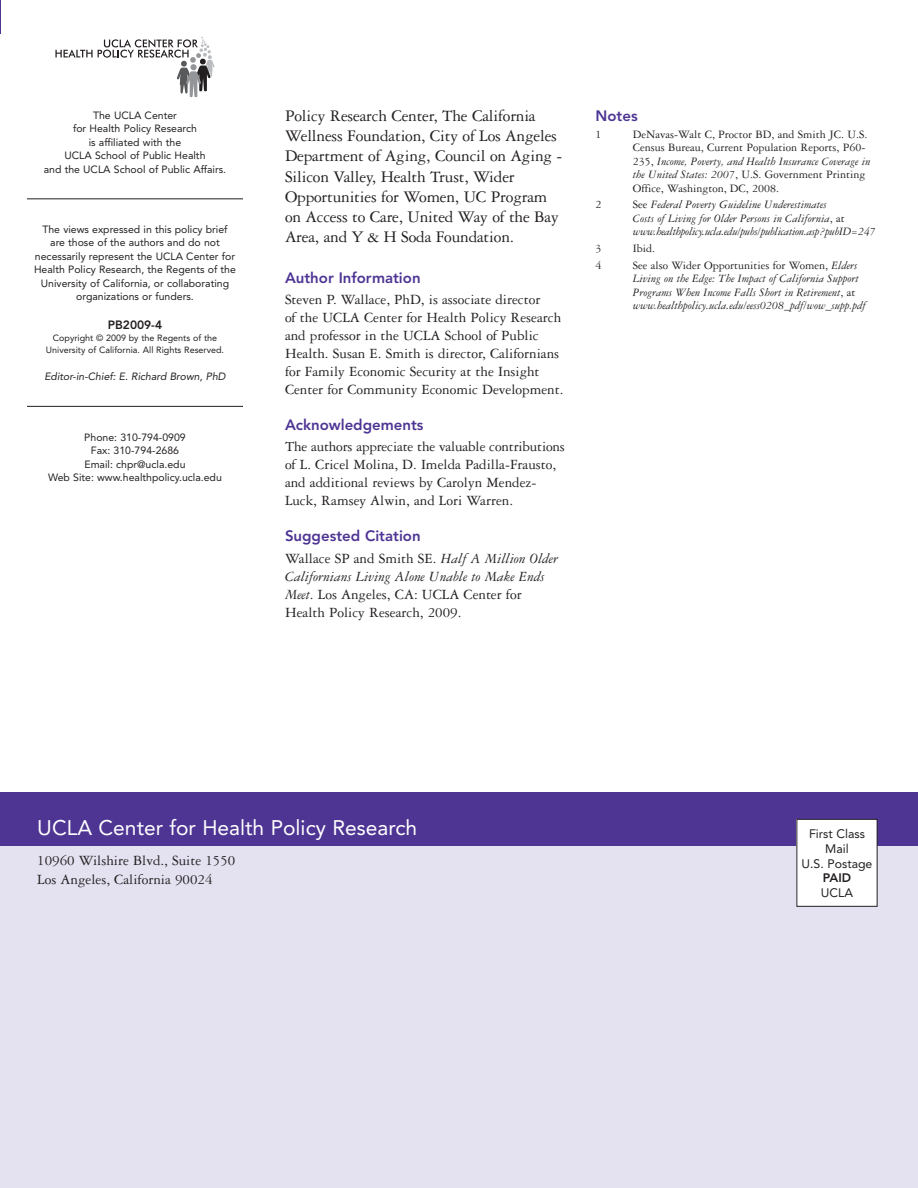
<style>
.page{position:relative;width:918px;height:1188px;background:#fff}
.page>*{position:absolute;margin:0;border:0;box-sizing:border-box;transform-origin:0 0}
.t1{font:21px "Avenir";color:#fff}
.t2{font:17.25px/20.2px "Garamond Three";letter-spacing:-.01em;color:#231f20}
.t3{font:15px/18px "Garamond Three";color:#231f20}
.t4{font:800 15px "Avenir";color:#4e3594}
.t5{font:12.3px/14.7px "Avenir";color:#231f20;text-align:center}
.t6{font:800 12.3px "Avenir";color:#231f20}
.t7{font:italic 12px/13.5px "Garamond Three";color:#231f20}
.t8{font:12px/13.5px "Garamond Three";color:#231f20}
.t9{font:800 12px "Avenir";color:#231f20}
.t10{font:10.5px/13.5px "Avenir";color:#231f20;text-align:center}
.t11{font:9px/12px "Avenir";color:#231f20;text-align:center}
.s1{font-style:italic}
.s2{font-style:normal}
</style>
<div class="page">
<div style="left:0;top:792px;width:918px;height:396px;background:#e4e1f1"></div>
<div style="left:0;top:792px;width:918px;height:54px;background:#4e3594"></div>
<div style="left:797px;top:819px;width:80px;height:87px;background:#fff"></div>
<div style="left:796px;top:819px;width:82px;height:88px;border:1px solid #231f20"></div>
<hr style="left:27px;top:198px;width:216px;height:1px;background:#231f20">
<svg style="left:55px;top:37px;width:159px;height:60px"></svg>
<hr style="left:27px;top:406px;width:216px;height:1px;background:#231f20">
<p class="t10" style="left:44px;top:109px;width:184px">The UCLA Center<br>for Health Policy Research<br>is affiliated with the<br>UCLA School of Public Health<br>and the UCLA School of Public Affairs.</p>
<p class="t10" style="left:34px;top:223px;width:203px">The views expressed in this policy brief are those of the authors and do not necessarily represent the UCLA Center for Health Policy Research, the Regents of the University of California, or collaborating organizations or funders.</p>
<p class="t9" style="left:108px;top:320px;width:56px">PB2009-4</p>
<p class="t11" style="left:46px;top:332px;width:180px">Copyright © 2009 by the Regents of the<br>University of California. All Rights Reserved.</p>
<p class="t10" style="left:44px;top:370px;width:184px">Editor-in-Chief: E. Richard Brown, PhD</p>
<p class="t10" style="left:48px;top:431px;width:175px">Phone: 310-794-0909<br>Fax: 310-794-2686<br>Email: chpr@ucla.edu<br>Web Site: www.healthpolicy.ucla.edu</p>
<p class="t2" style="left:285px;top:107px;width:279px">Policy Research Center, The California Wellness Foundation, City of Los Angeles Department of Aging, Council on Aging - Silicon Valley, Health Trust, Wider Opportunities for Women, UC Program on Access to Care, United Way of the Bay Area, and Y &amp; H Soda Foundation.</p>
<p class="t4" style="left:285px;top:271px;width:137px">Author Information</p>
<p class="t3" style="left:285px;top:292px;width:280px">Steven P. Wallace, PhD, is associate director<br>of the UCLA Center for Health Policy Research and professor in the UCLA School of Public Health. Susan E. Smith is director, Californians for Family Economic Security at the Insight Center for Community Economic Development.</p>
<p class="t4" style="left:285px;top:419px;width:140px">Acknowledgements</p>
<p class="t3" style="left:285px;top:439px;width:281px">The authors appreciate the valuable contributions of L. Cricel Molina, D. Imelda Padilla-Frausto, and additional reviews by Carolyn Mendez-Luck, Ramsey Alwin, and Lori Warren.</p>
<p class="t4" style="left:285px;top:530px;width:137px">Suggested Citation</p>
<p class="t3" style="left:285px;top:550px;width:275px">Wallace SP and Smith SE. <span class="s1">Half A Million Older Californians Living Alone Unable to Make Ends Meet</span>. Los Angeles, CA: UCLA Center for Health Policy Research, 2009.</p>
<p class="t4" style="left:596px;top:109px;width:44px">Notes</p>
<p class="t8" style="left:596px;top:128px;width:7px">1</p>
<p class="t8" style="left:633px;top:128px;width:239px">DeNavas-Walt C, Proctor BD, and Smith JC. U.S.<br>Census Bureau, Current Population Reports, P60- 235, <span class="s1">Income, Poverty, and Health Insurance Coverage in the United States: 2007</span>, U.S. Government Printing Office, Washington, DC, 2008.</p>
<p class="t8" style="left:596px;top:199px;width:7px">2</p>
<p class="t7" style="left:633px;top:199px;width:244px"><span class="s2">See</span> Federal Poverty Guideline Underestimates<br>Costs of Living for Older Persons in California<span class="s2">, at </span>www.healthpolicy.ucla.edu/pubs/publication.asp?pubID=247</p>
<p class="t8" style="left:596px;top:243px;width:7px">3</p>
<p class="t8" style="left:633px;top:243px;width:24px">Ibid.</p>
<p class="t8" style="left:596px;top:259px;width:7px">4</p>
<p class="t7" style="left:633px;top:259px;width:234px"><span class="s2">See also Wider Opportunities for Women,</span> Elders Living on the Edge: The Impact of California Support Programs When Income Falls Short in Retirement<span class="s2">, at </span>www.healthpolicy.ucla.edu/eess0208_pdf/wow_supp.pdf</p>
<h1 class="t1" style="left:37px;top:819px;width:381px">UCLA Center for Health Policy Research</h1>
<p class="t3" style="left:37px;top:852px;width:200px;line-height:19.5px">10960 Wilshire Blvd., Suite 1550<br>Los Angeles, California 90024</p>
<p class="t5" style="left:802px;top:827px;width:72px">First Class<br>Mail<br>U.S. Postage</p>
<p class="t6" style="left:823px;top:873px;width:30px">PAID</p>
<p class="t5" style="left:821px;top:886px;width:34px">UCLA</p>
</div>
